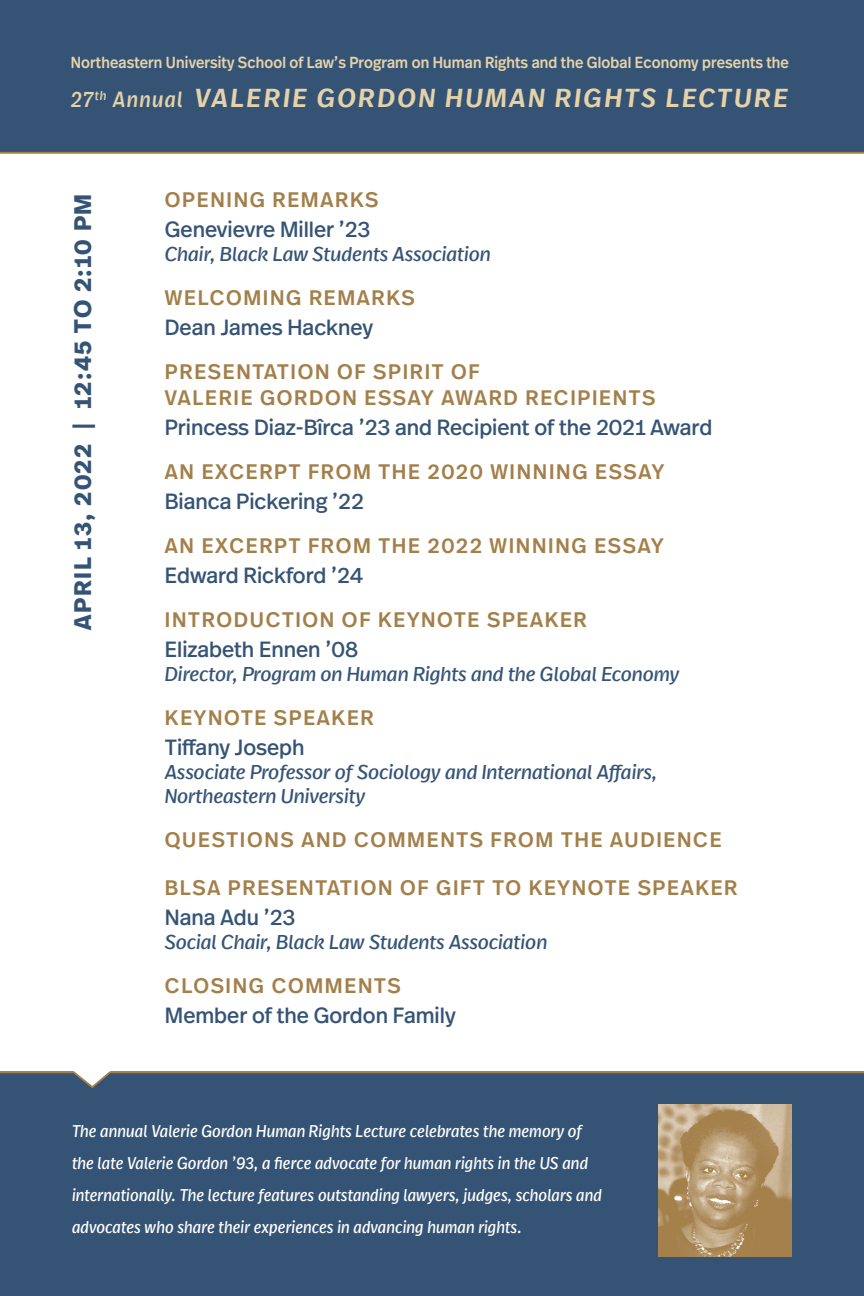
<style>
.page{position:relative;width:864px;height:1296px;background:#fff}
.page>*{position:absolute;margin:0;border:0;box-sizing:border-box;transform-origin:0 0}
.t1{font:italic 600 26px "Real Head Pro";letter-spacing:.09em;color:#e5d2a9}
.t2{font:700 24px "Real Head Pro";letter-spacing:.06em;color:#355475}
.t3{font:22px "Real Head Pro";color:#355475}
.Header_A{font:500 21px/26px "Real Head Pro";letter-spacing:.08em;color:#a37f4a}
.t4{font:italic 20px "Real Head Pro";color:#355475}
.t5{font:italic 17px/32px "Real Head Pro";letter-spacing:.01em;color:#fff;scale:.92 1}
.t6{font:500 16px "Real Head Pro";letter-spacing:.01em;color:#e5d2a9;scale:.93 1}
.s1{font-weight:500;font-size:22px}
</style>
<div class="page">
<div style="left:0;top:1090px;width:864px;height:206px;background:#355475"></div>
<div style="left:0;top:0;width:864px;height:152px;background:#355475"></div>
<svg style="left:0;top:1071px;width:864px;height:19px"></svg>
<hr style="left:0;top:152px;width:864px;height:2px;background:#a37f4a">
<img style="left:659px;top:1104px;width:133px;height:152px">
<p class="t6" style="left:71px;top:51px;width:774px">Northeastern University School of Law’s Program on Human Rights and the Global Economy presents the</p>
<p class="t1" style="left:71px;top:79px;width:719px"><span class="s1">27</span><sup>th</sup> <span class="s1">Annual</span> VALERIE GORDON HUMAN RIGHTS LECTURE</p>
<p class="t2" style="left:65px;top:630px;width:437px;rotate:-90deg">APRIL 13, 2022 | 12:45 TO 2:10 PM</p>
<p class="Header_A" style="left:165px;top:187px;width:215px">OPENING REMARKS</p>
<p class="t3" style="left:165px;top:214px;width:207px">Genevievre Miller ’23</p>
<p class="t4" style="left:165px;top:240px;width:327px">Chair, Black Law Students Association</p>
<p class="Header_A" style="left:165px;top:285px;width:251px">WELCOMING REMARKS</p>
<p class="t3" style="left:165px;top:312px;width:210px">Dean James Hackney</p>
<p class="Header_A" style="left:165px;top:358px;width:492px">PRESENTATION OF SPIRIT OF<br>VALERIE GORDON ESSAY AWARD RECIPIENTS</p>
<p class="t3" style="left:165px;top:412px;width:549px">Princess Diaz-Bîrca ’23 and Recipient of the 2021 Award</p>
<p class="Header_A" style="left:165px;top:458px;width:501px">AN EXCERPT FROM THE 2020 WINNING ESSAY</p>
<p class="t3" style="left:165px;top:486px;width:201px">Bianca Pickering ’22</p>
<p class="Header_A" style="left:165px;top:532px;width:500px">AN EXCERPT FROM THE 2022 WINNING ESSAY</p>
<p class="t3" style="left:165px;top:560px;width:200px">Edward Rickford ’24</p>
<p class="Header_A" style="left:165px;top:606px;width:423px">INTRODUCTION OF KEYNOTE SPEAKER</p>
<p class="t3" style="left:165px;top:634px;width:195px">Elizabeth Ennen ’08</p>
<p class="t4" style="left:165px;top:660px;width:516px">Director, Program on Human Rights and the Global Economy</p>
<p class="Header_A" style="left:165px;top:704px;width:210px">KEYNOTE SPEAKER</p>
<p class="t3" style="left:165px;top:732px;width:141px">Tiffany Joseph</p>
<p class="t4" style="left:165px;top:758px;width:494px">Associate Professor of Sociology and International Affairs,</p>
<p class="t4" style="left:165px;top:782px;width:202px">Northeastern University</p>
<p class="Header_A" style="left:165px;top:826px;width:558px">QUESTIONS AND COMMENTS FROM THE AUDIENCE</p>
<p class="Header_A" style="left:165px;top:874px;width:574px">BLSA PRESENTATION OF GIFT TO KEYNOTE SPEAKER</p>
<p class="t3" style="left:165px;top:902px;width:132px">Nana Adu ’23</p>
<p class="t4" style="left:165px;top:928px;width:384px">Social Chair, Black Law Students Association</p>
<p class="Header_A" style="left:165px;top:972px;width:237px">CLOSING COMMENTS</p>
<p class="t3" style="left:165px;top:1000px;width:292px">Member of the Gordon Family</p>
<p class="t5" style="left:72px;top:1114px;width:578px">The annual Valerie Gordon Human Rights Lecture celebrates the memory of the late Valerie Gordon ’93, a fierce advocate for human rights in the US and internationally. The lecture features outstanding lawyers, judges, scholars and advocates who share their experiences in advancing human rights.</p>
</div>
